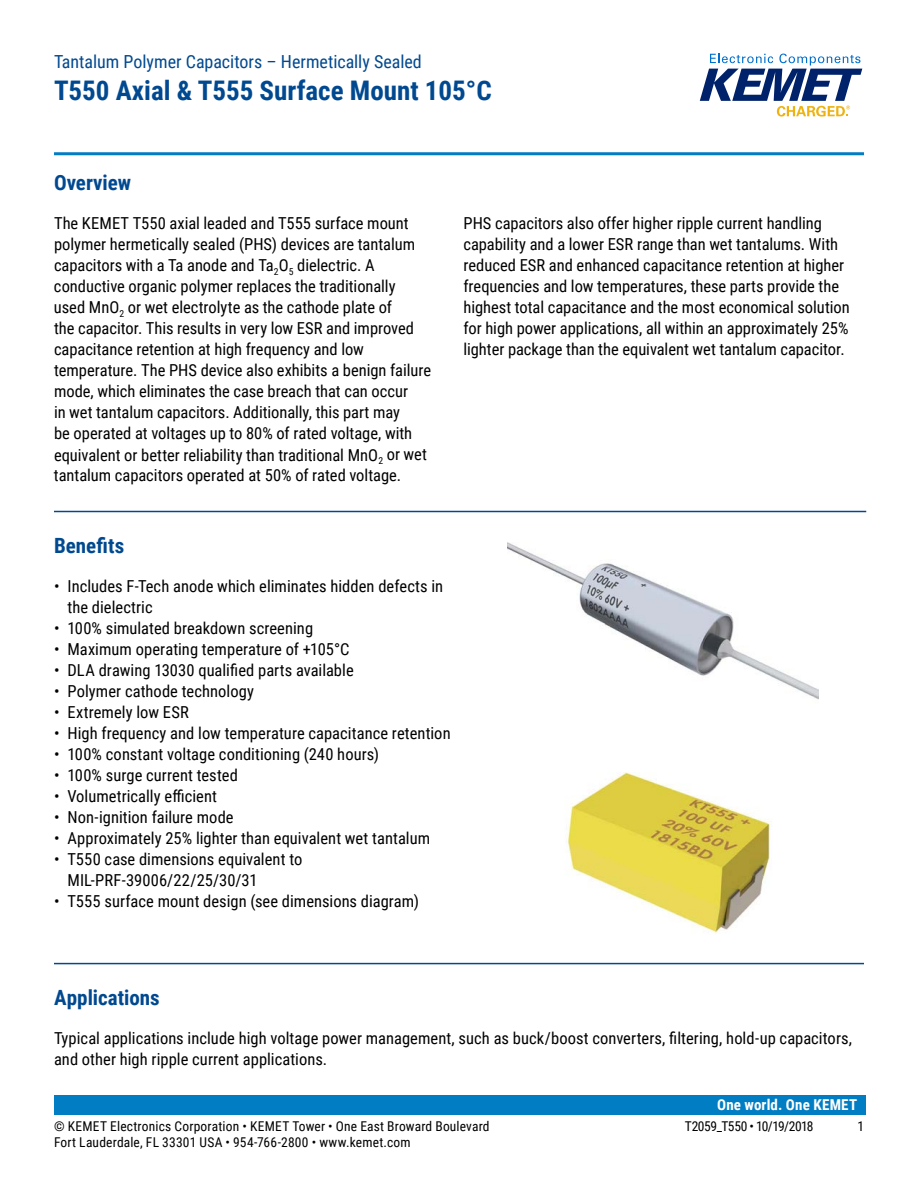
<style>
.page{position:relative;width:918px;height:1188px;background:#fff}
.page>*{position:absolute;margin:0;border:0;box-sizing:border-box;transform-origin:0 0}
.t1{font:700 27px "Roboto Condensed";color:#004990}
.t2{font:700 21px "Roboto Condensed";color:#004990}
.t3{font:18px "Roboto Condensed";color:#004990}
.t4{font:16.5px/21px "Roboto Condensed";color:#000}
.t5{font:700 15px "Roboto Condensed";letter-spacing:.015em;color:#fff}
.t6{font:13.5px "Roboto Condensed";letter-spacing:.015em;color:#000}
.t7{font:13.5px "Roboto Condensed";letter-spacing:-.03em;color:#000}
</style>
<div class="page">
<svg style="left:700px;top:54px;width:162px;height:63px"></svg>
<hr style="left:54px;top:152px;width:810px;height:3px;background:#007dc3">
<div style="left:54px;top:1095px;width:811px;height:20px;background:#007dc3"></div>
<hr style="left:54px;top:511px;width:812px;height:1px;background:#004990">
<hr style="left:54px;top:963px;width:810px;height:1px;background:#004990">
<img style="left:507px;top:542px;width:311px;height:157px">
<img style="left:567px;top:772px;width:205px;height:161px">
<p class="t3" style="left:54px;top:48px;width:369px">Tantalum Polymer Capacitors – Hermetically Sealed</p>
<h1 class="t1" style="left:54px;top:71px;width:439px">T550 Axial &amp; T555 Surface Mount 105°C</h1>
<p class="t2" style="left:54px;top:168px;width:79px">Overview</p>
<p class="t4" style="left:54px;top:212px;width:379px">The KEMET T550 axial leaded and T555 surface mount polymer hermetically sealed (PHS) devices are tantalum capacitors with a Ta anode and Ta<sub>2</sub>O<sub>5</sub> dielectric. A conductive organic polymer replaces the traditionally<br>used MnO<sub>2</sub> or wet electrolyte as the cathode plate of<br>the capacitor. This results in very low ESR and improved capacitance retention at high frequency and low temperature. The PHS device also exhibits a benign failure mode, which eliminates the case breach that can occur<br>in wet tantalum capacitors. Additionally, this part may<br>be operated at voltages up to 80% of rated voltage, with equivalent or better reliability than traditional MnO<sub>2</sub> or wet tantalum capacitors operated at 50% of rated voltage.</p>
<p class="t4" style="left:463px;top:212px;width:388px">PHS capacitors also offer higher ripple current handling capability and a lower ESR range than wet tantalums. With reduced ESR and enhanced capacitance retention at higher frequencies and low temperatures, these parts provide the highest total capacitance and the most economical solution for high power applications, all within an approximately 25% lighter package than the equivalent wet tantalum capacitor.</p>
<p class="t2" style="left:54px;top:531px;width:72px">Benefits</p>
<p class="t4" style="left:67px;top:575px;width:377px;text-indent:-13px">• Includes F-Tech anode which eliminates hidden defects in the dielectric</p>
<p class="t4" style="left:54px;top:617px;width:261px">• 100% simulated breakdown screening</p>
<p class="t4" style="left:54px;top:638px;width:297px">• Maximum operating temperature of +105°C</p>
<p class="t4" style="left:54px;top:659px;width:301px">• DLA drawing 13030 qualified parts available</p>
<p class="t4" style="left:54px;top:680px;width:201px">• Polymer cathode technology</p>
<p class="t4" style="left:54px;top:701px;width:136px">• Extremely low ESR</p>
<p class="t4" style="left:54px;top:722px;width:398px">• High frequency and low temperature capacitance retention</p>
<p class="t4" style="left:54px;top:743px;width:326px">• 100% constant voltage conditioning (240 hours)</p>
<p class="t4" style="left:54px;top:764px;width:185px">• 100% surge current tested</p>
<p class="t4" style="left:54px;top:785px;width:165px">• Volumetrically efficient</p>
<p class="t4" style="left:54px;top:806px;width:181px">• Non-ignition failure mode</p>
<p class="t4" style="left:54px;top:827px;width:378px">• Approximately 25% lighter than equivalent wet tantalum</p>
<p class="t4" style="left:67px;top:848px;width:236px;text-indent:-13px">• T550 case dimensions equivalent to<br>MIL-PRF-39006/22/25/30/31</p>
<p class="t4" style="left:54px;top:890px;width:367px">• T555 surface mount design (see dimensions diagram)</p>
<p class="t2" style="left:54px;top:983px;width:107px">Applications</p>
<p class="t4" style="left:54px;top:1027px;width:800px">Typical applications include high voltage power management, such as buck/boost converters, filtering, hold-up capacitors, and other high ripple current applications.</p>
<p class="t5" style="left:717px;top:1094px;width:142px">One world. One KEMET</p>
<p class="t6" style="left:54px;top:1116px;width:437px">© KEMET Electronics Corporation • KEMET Tower • One East Broward Boulevard</p>
<p class="t7" style="left:685px;top:1116px;width:130px">T2059_T550 • 10/19/2018</p>
<p class="t6" style="left:857px;top:1116px;width:8px">1</p>
<p class="t6" style="left:54px;top:1133px;width:358px">Fort Lauderdale, FL 33301 USA • 954-766-2800 • www.kemet.com</p>
</div>
